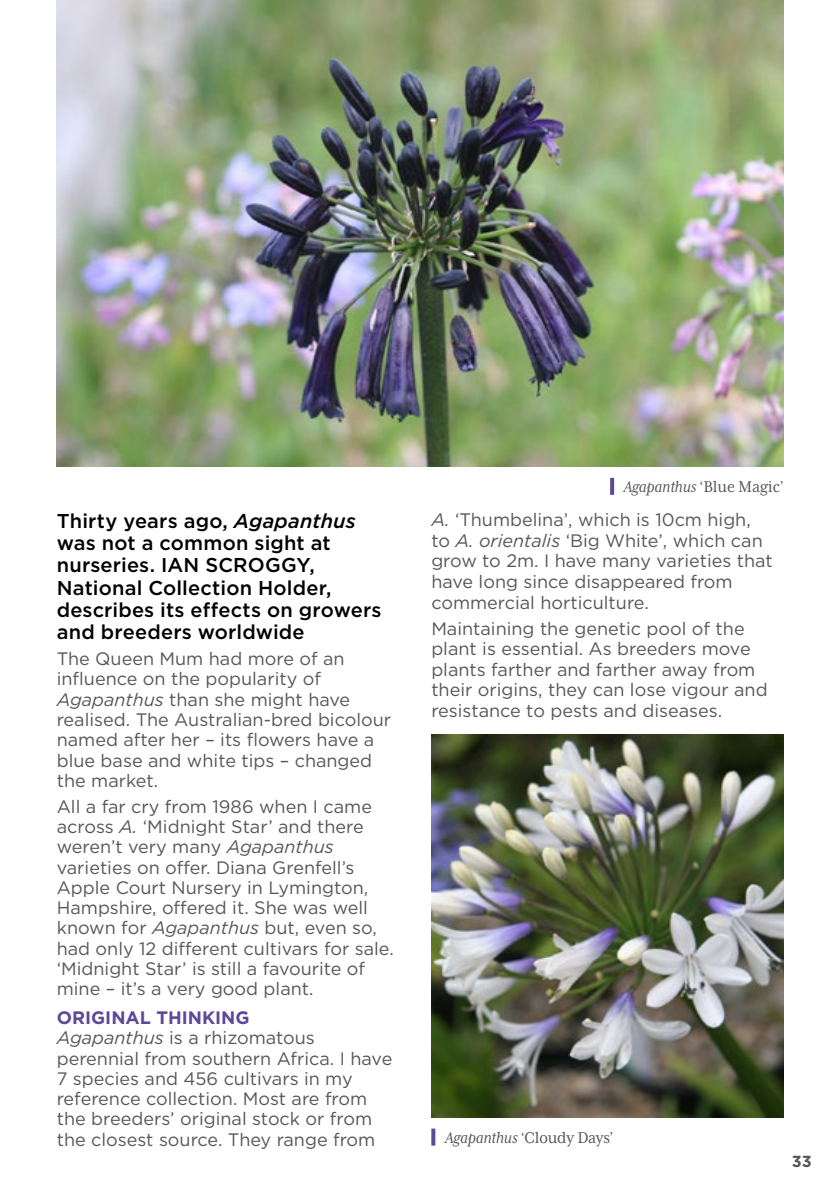
<style>
.page{position:relative;width:840px;height:1191px;background:#fff}
.page>*{position:absolute;margin:0;border:0;box-sizing:border-box;transform-origin:0 0}
.t1{font:500 20px/22.2px "Gotham";letter-spacing:.01em;color:#000}
.t2{font:18px/20.2px "Gotham";color:#575756}
.t3{font:18px "Mrs Eaves XL Serif Nar OT";letter-spacing:-.01em;color:#575756}
.t4{font:700 16px "Gotham";color:#575756}
.s1{font-style:italic}
.s2{font-weight:700;color:#5c4998}
</style>
<div class="page">
<img style="left:57px;top:0;width:725px;height:466px">
<svg style="left:610px;top:478px;width:3px;height:17px"></svg>
<svg style="left:431px;top:1128px;width:4px;height:17px"></svg>
<img style="left:431px;top:734px;width:351px;height:383px">
<p class="t1" style="left:57px;top:509px;width:326px">Thirty years ago, <span class="s1">Agapanthus </span>was not a common sight at nurseries. IAN SCROGGY,<br>National Collection Holder, describes its effects on growers and breeders worldwide</p>
<p class="t2" style="left:57px;top:648px;width:336px">The Queen Mum had more of an influence on the popularity of<br><span class="s1">Agapanthus</span> than she might have realised. The Australian-bred bicolour named after her – its flowers have a blue base and white tips – changed the market.</p>
<p class="t2" style="left:57px;top:796px;width:338px">All a far cry from 1986 when I came across <span class="s1">A.</span> ‘Midnight Star’ and there weren’t very many <span class="s1">Agapanthus </span>varieties on offer. Diana Grenfell’s Apple Court Nursery in Lymington, Hampshire, offered it. She was well known for <span class="s1">Agapanthus</span> but, even so, had only 12 different cultivars for sale. ‘Midnight Star’ is still a favourite of mine – it’s a very good plant.</p>
<p class="t2" style="left:57px;top:1007px;width:337px"><span class="s2">ORIGINAL THINKING<br></span><span class="s1">Agapanthus</span> is a rhizomatous perennial from southern Africa. I have<br>7 species and 456 cultivars in my reference collection. Most are from the breeders’ original stock or from the closest source. They range from</p>
<p class="t3" style="left:623px;top:478px;width:162px"><span class="s1">Agapanthus</span> ‘Blue Magic’</p>
<p class="t2" style="left:431px;top:509px;width:343px"><span class="s1">A.</span> ‘Thumbelina’, which is 10cm high, to <span class="s1">A. orientalis</span> ‘Big White’, which can grow to 2m. I have many varieties that have long since disappeared from commercial horticulture.</p>
<p class="t2" style="left:431px;top:618px;width:337px">Maintaining the genetic pool of the plant is essential. As breeders move plants farther and farther away from their origins, they can lose vigour and resistance to pests and diseases.</p>
<p class="t3" style="left:444px;top:1128px;width:170px"><span class="s1">Agapanthus</span> ‘Cloudy Days’</p>
<p class="t4" style="left:791px;top:1150px;width:21px">33</p>
</div>
